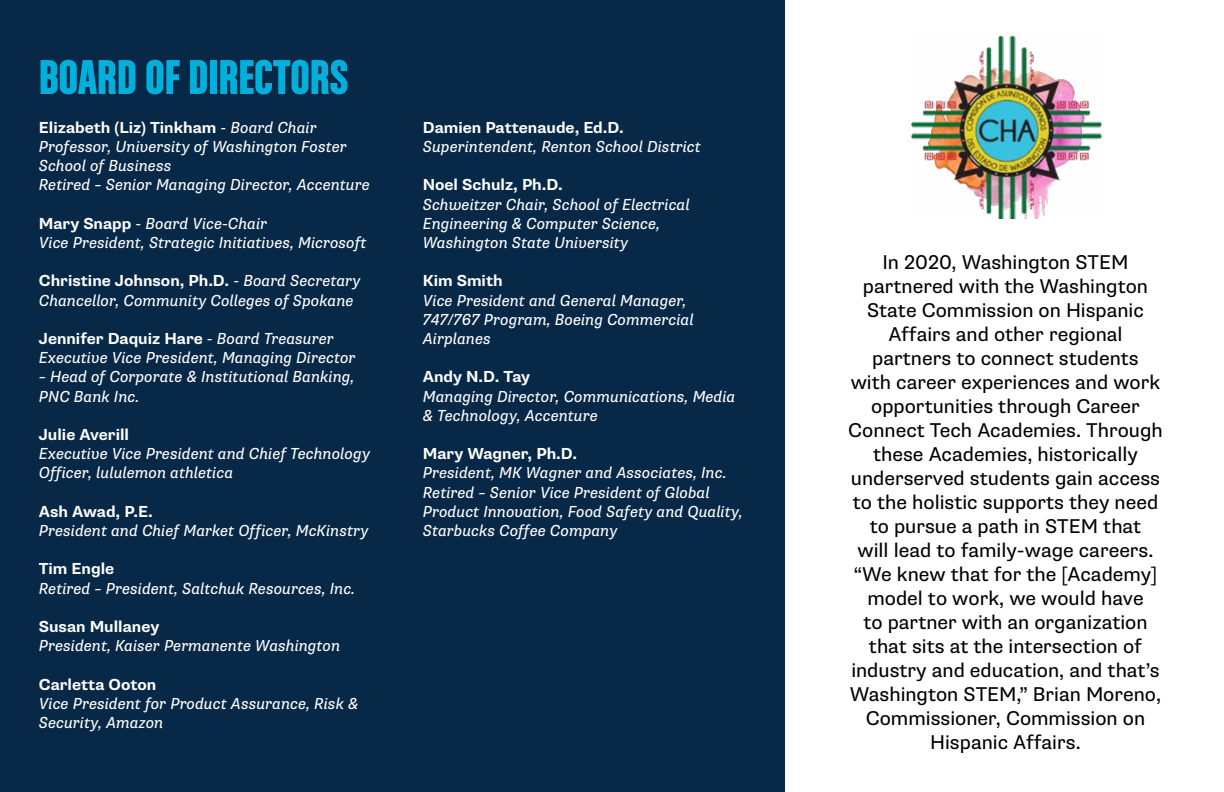
<style>
.page{position:relative;width:1224px;height:792px;background:#fff}
.page>*{position:absolute;margin:0;border:0;box-sizing:border-box;transform-origin:0 0}
.t1{font:52px "Chalet Comprime Hong Kong Sixty";color:#00b0db}
.t2{font:20px/24px "Supria Sans";color:#000;text-align:center}
.t3{font:italic 16px/19.2px "Supria Sans";color:#fff}
.t4{font:700 16px "Supria Sans";color:#fff}
.s1{font-weight:700;font-style:normal}
</style>
<div class="page">
<div style="left:0;top:0;width:784px;height:792px;background:#072847"></div>
<img style="left:911px;top:35px;width:191px;height:183px">
<h1 class="t1" style="left:39px;top:47px;width:311px">BOARD OF DIRECTORS</h1>
<p class="t3" style="left:39px;top:118px;width:332px"><span class="s1">Elizabeth (Liz) Tinkham</span> - Board Chair Professor, University of Washington Foster School of Business<br>Retired – Senior Managing Director, Accenture</p>
<p class="t3" style="left:39px;top:214px;width:329px"><span class="s1">Mary Snapp</span> - Board Vice-Chair<br>Vice President, Strategic Initiatives, Microsoft</p>
<p class="t3" style="left:39px;top:272px;width:323px"><span class="s1">Christine Johnson, Ph.D.</span> - Board Secretary<br>Chancellor, Community Colleges of Spokane</p>
<p class="t3" style="left:39px;top:329px;width:318px"><span class="s1">Jennifer Daquiz Hare</span> - Board Treasurer<br>Executive Vice President, Managing Director</p>
<p class="t3" style="left:39px;top:368px;width:317px">– Head of Corporate &amp; Institutional Banking,<br>PNC Bank Inc.</p>
<p class="t4" style="left:39px;top:425px;width:92px">Julie Averill</p>
<p class="t3" style="left:39px;top:444px;width:333px">Executive Vice President and Chief Technology<br>Officer, lululemon athletica</p>
<p class="t4" style="left:39px;top:502px;width:116px">Ash Awad, P.E.</p>
<p class="t3" style="left:39px;top:521px;width:331px">President and Chief Market Officer, McKinstry</p>
<p class="t4" style="left:39px;top:559px;width:77px">Tim Engle</p>
<p class="t3" style="left:39px;top:579px;width:318px">Retired – President, Saltchuk Resources, Inc.</p>
<p class="t4" style="left:39px;top:617px;width:122px">Susan Mullaney</p>
<p class="t3" style="left:39px;top:636px;width:303px">President, Kaiser Permanente Washington</p>
<p class="t4" style="left:39px;top:674px;width:119px">Carletta Ooton</p>
<p class="t3" style="left:39px;top:694px;width:321px">Vice President for Product Assurance, Risk &amp;<br>Security, Amazon</p>
<p class="t4" style="left:423px;top:118px;width:202px">Damien Pattenaude, Ed.D.</p>
<p class="t3" style="left:423px;top:137px;width:279px">Superintendent, Renton School District</p>
<p class="t4" style="left:423px;top:175px;width:141px">Noel Schulz, Ph.D.</p>
<p class="t3" style="left:423px;top:195px;width:268px">Schweitzer Chair, School of Electrical<br>Engineering &amp; Computer Science,<br>Washington State University</p>
<p class="t4" style="left:423px;top:271px;width:81px">Kim Smith</p>
<p class="t3" style="left:423px;top:291px;width:272px">Vice President and General Manager,<br>747/767 Program, Boeing Commercial<br>Airplanes</p>
<p class="t4" style="left:423px;top:367px;width:109px">Andy N.D. Tay</p>
<p class="t3" style="left:423px;top:387px;width:314px">Managing Director, Communications, Media &amp; Technology, Accenture</p>
<p class="t4" style="left:423px;top:444px;width:156px">Mary Wagner, Ph.D.</p>
<p class="t3" style="left:423px;top:464px;width:322px">President, MK Wagner and Associates, Inc.<br>Retired – Senior Vice President of Global Product Innovation, Food Safety and Quality, Starbucks Coffee Company</p>
<p class="t2" style="left:848px;top:250px;width:316px">In 2020, Washington STEM partnered with the Washington<br>State Commission on Hispanic<br>Affairs and other regional partners to connect students<br>with career experiences and work opportunities through Career<br>Connect Tech Academies. Through these Academies, historically underserved students gain access to the holistic supports they need to pursue a path in STEM that<br>will lead to family-wage careers. “We knew that for the [Academy] model to work, we would have<br>to partner with an organization that sits at the intersection of industry and education, and that’s<br>Washington STEM,” Brian Moreno,<br>Commissioner, Commission on<br>Hispanic Affairs.</p>
</div>
